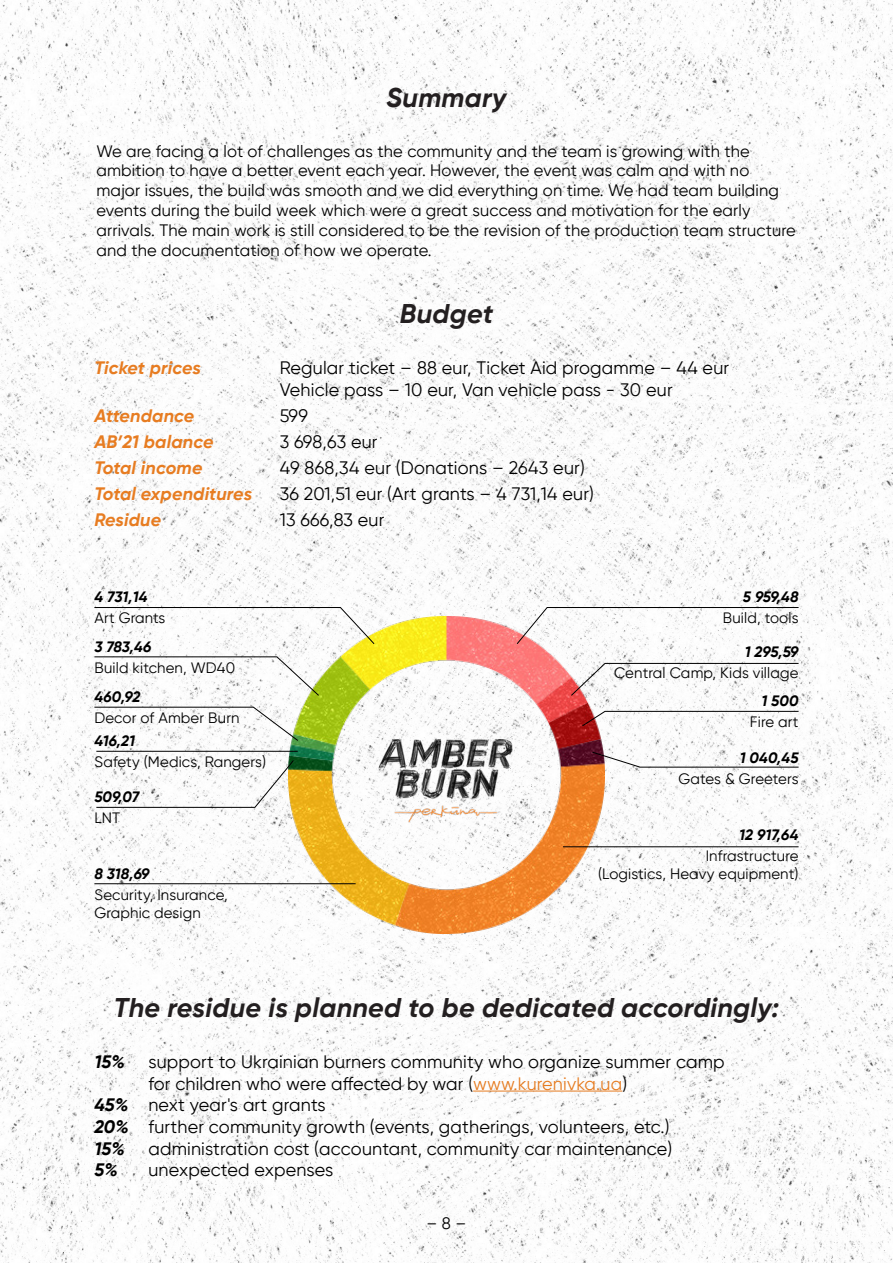
<style>
.page{position:relative;width:893px;height:1263px;background:#fff}
.page>*{position:absolute;margin:0;border:0;box-sizing:border-box;transform-origin:0 0}
.t1{font:italic 700 27px "Gilroy";letter-spacing:.01em;color:#231f20}
.t2{font:18px/21.6px "Gilroy";letter-spacing:.01em;color:#000}
.t3{font:italic 700 18px "Gilroy";letter-spacing:.01em;color:#e77c21}
.t4{font:italic 700 18px "Gilroy";color:#000}
.t5{font:16.5px/19.8px "Gilroy";letter-spacing:.01em;color:#000}
.t6{font:15px/18px "Gilroy";letter-spacing:.01em;color:#000}
.t7{font:italic 700 15px "Gilroy";letter-spacing:.01em;color:#000}
.s1{color:#e67c21}
.s2{font-weight:700;font-style:italic}
</style>
<div class="page">
<img style="left:0;top:0;width:893px;height:1263px">
<img style="left:288px;top:616px;width:317px;height:317px">
<hr style="left:473px;top:1090px;width:149px;height:1px;background:#e67c21">
<img style="left:348px;top:721px;width:197px;height:111px">
<hr style="left:563px;top:846px;width:236px;height:1px;background:#000">
<hr style="left:94px;top:883px;width:262px;height:1px;background:#000">
<svg style="left:96px;top:759px;width:198px;height:49px"></svg>
<svg style="left:592px;top:751px;width:207px;height:17px"></svg>
<hr style="left:96px;top:751px;width:202px;height:1px;background:#000">
<svg style="left:94px;top:706px;width:205px;height:35px"></svg>
<svg style="left:94px;top:656px;width:226px;height:40px"></svg>
<svg style="left:94px;top:607px;width:281px;height:38px"></svg>
<svg style="left:516px;top:607px;width:283px;height:38px"></svg>
<svg style="left:570px;top:663px;width:229px;height:33px"></svg>
<svg style="left:581px;top:711px;width:218px;height:16px"></svg>
<h1 class="t1" style="left:387px;top:81px;width:121px">Summary</h1>
<p class="t5" style="left:96px;top:141px;width:701px">We are facing a lot of challenges as the community and the team is growing with the ambition to have a better event each year. However, the event was calm and with no major issues, the build was smooth and we did everything on time. We had team building events during the build week which were a great success and motivation for the early arrivals. The main work is still considered to be the revision of the production team structure and the documentation of how we operate.</p>
<h1 class="t1" style="left:400px;top:297px;width:95px">Budget</h1>
<p class="t3" style="left:94px;top:356px;width:108px">Ticket prices</p>
<p class="t2" style="left:280px;top:357px;width:451px">Regular ticket – 88 eur, Ticket Aid progamme – 44 eur<br>Vehicle pass – 10 eur, Van vehicle pass - 30 eur</p>
<p class="t3" style="left:94px;top:404px;width:101px">Attendance</p>
<p class="t2" style="left:280px;top:404px;width:30px">599</p>
<p class="t3" style="left:94px;top:430px;width:121px">AB’21 balance</p>
<p class="t2" style="left:280px;top:430px;width:99px">3 698,63 eur</p>
<p class="t3" style="left:94px;top:456px;width:110px">Total income</p>
<p class="t2" style="left:280px;top:457px;width:306px">49 868,34 eur (Donations – 2643 eur)</p>
<p class="t3" style="left:94px;top:482px;width:159px">Total expenditures</p>
<p class="t2" style="left:280px;top:483px;width:316px">36 201,51 eur (Art grants – 4 731,14 eur)</p>
<p class="t3" style="left:94px;top:508px;width:68px">Residue</p>
<p class="t2" style="left:280px;top:509px;width:106px">13 666,83 eur</p>
<p class="t7" style="left:94px;top:588px;width:54px">4 731,14</p>
<p class="t6" style="left:94px;top:609px;width:73px">Art Grants</p>
<p class="t7" style="left:94px;top:637px;width:58px">3 783,46</p>
<p class="t6" style="left:94px;top:658px;width:142px">Build kitchen, WD40</p>
<p class="t7" style="left:94px;top:687px;width:48px">460,92</p>
<p class="t6" style="left:94px;top:708px;width:147px">Decor of Amber Burn</p>
<p class="t7" style="left:94px;top:732px;width:42px">416,21</p>
<p class="t6" style="left:94px;top:753px;width:173px">Safety (Medics, Rangers)</p>
<p class="t7" style="left:94px;top:787px;width:46px">509,07</p>
<p class="t6" style="left:94px;top:808px;width:27px">LNT</p>
<p class="t7" style="left:94px;top:864px;width:57px">8 318,69</p>
<p class="t6" style="left:94px;top:885px;width:135px">Security, Insurance,<br>Graphic design</p>
<p class="t7" style="left:743px;top:588px;width:57px">5 959,48</p>
<p class="t6" style="left:723px;top:609px;width:77px">Build, tools</p>
<p class="t7" style="left:745px;top:642px;width:55px">1 295,59</p>
<p class="t6" style="left:614px;top:663px;width:186px">Central Camp, Kids village</p>
<p class="t7" style="left:761px;top:692px;width:39px">1 500</p>
<p class="t6" style="left:750px;top:713px;width:50px">Fire art</p>
<p class="t7" style="left:740px;top:748px;width:60px">1 040,45</p>
<p class="t6" style="left:679px;top:769px;width:121px">Gates &amp; Greeters</p>
<p class="t7" style="left:739px;top:826px;width:61px">12 917,64</p>
<p class="t6" style="left:598px;top:847px;width:202px;text-align:right">Infrastructure<br>(Logistics, Heavy equipment)</p>
<h1 class="t1" style="left:114px;top:991px;width:667px">The residue is planned to be dedicated accordingly:</h1>
<p class="t4" style="left:94px;top:1050px;width:32px">15%</p>
<p class="t2" style="left:148px;top:1051px;width:578px">support to Ukrainian burners community who organize summer camp</p>
<p class="t2" style="left:148px;top:1072px;width:480px">for children who were affected by war (<span class="s1">www.kurenivka.ua</span>)</p>
<p class="t2" style="left:94px;top:1094px;width:233px"><span class="s2">45%</span> next year's art grants</p>
<p class="t2" style="left:94px;top:1115px;width:577px"><span class="s2">20%</span> further community growth (events, gatherings, volunteers, etc.)</p>
<p class="t4" style="left:94px;top:1137px;width:32px">15%</p>
<p class="t2" style="left:148px;top:1137px;width:525px">administration cost (accountant, community car maintenance)</p>
<p class="t4" style="left:94px;top:1158px;width:25px">5%</p>
<p class="t2" style="left:148px;top:1159px;width:186px">unexpected expenses</p>
<p class="t5" style="left:427px;top:1213px;width:41px">– 8 –</p>
</div>
